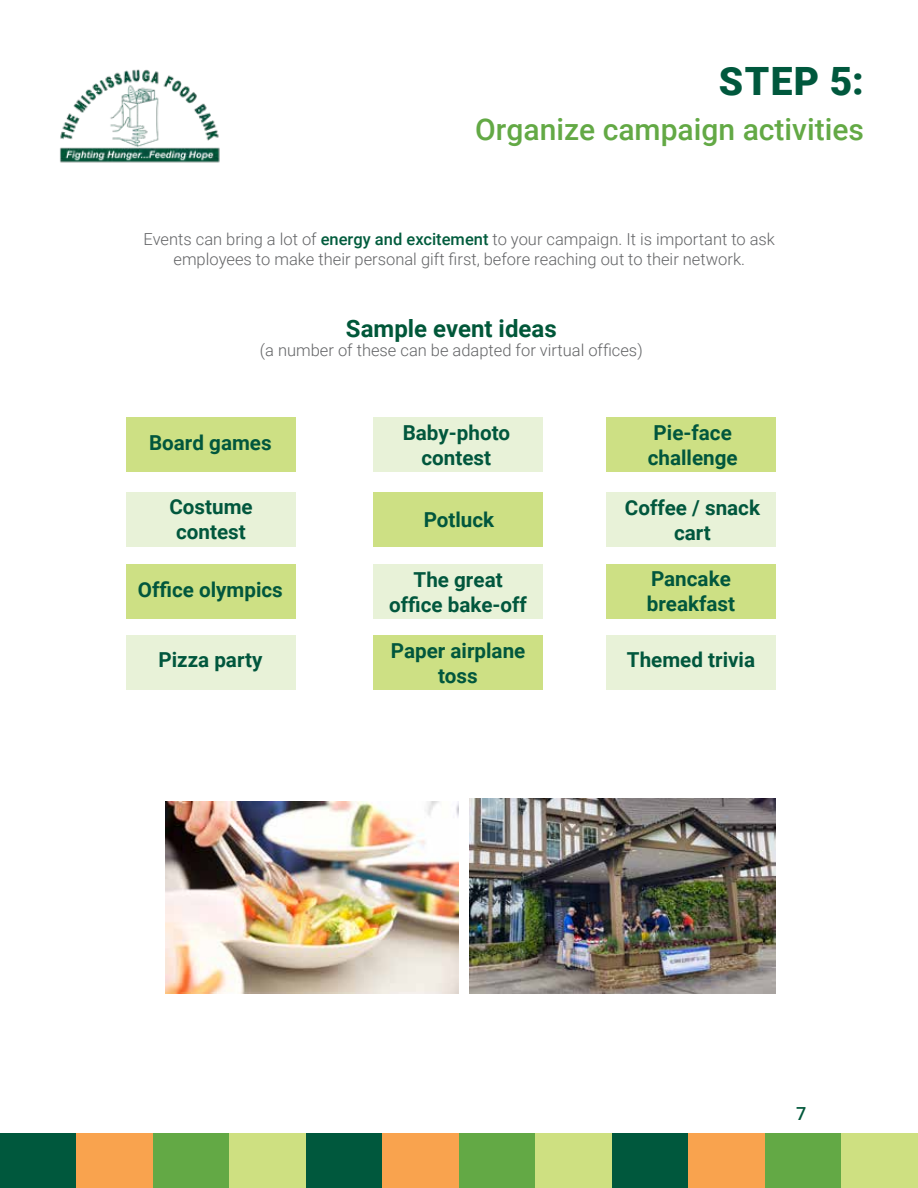
<style>
.page{position:relative;width:918px;height:1188px;background:#fff}
.page>*{position:absolute;margin:0;border:0;box-sizing:border-box;transform-origin:0 0}
.t1{font:900 39px "Roboto";color:#00583d}
.t2{font:500 30px "Roboto";color:#63a945}
.t3{font:700 24px "Roboto";color:#015739}
.t4{font:700 20.7px/24.8px "Roboto";color:#01573d;text-align:center}
.t5{font:500 18px "Roboto";color:#02583b}
.t6{font:300 16.5px/19.8px "Roboto";color:#636466;text-align:center}
.s1{font-weight:500;color:#025c3d}
</style>
<div class="page">
<img style="left:59px;top:69px;width:161px;height:94px">
<div style="left:0;top:1134px;width:76px;height:54px;background:#00583d"></div>
<div style="left:76px;top:1134px;width:77px;height:54px;background:#f9a34e"></div>
<div style="left:153px;top:1134px;width:77px;height:54px;background:#63a945"></div>
<div style="left:230px;top:1134px;width:76px;height:54px;background:#cee081"></div>
<div style="left:306px;top:1134px;width:76px;height:54px;background:#00583d"></div>
<div style="left:382px;top:1134px;width:77px;height:54px;background:#f9a34e"></div>
<div style="left:459px;top:1134px;width:77px;height:54px;background:#63a945"></div>
<div style="left:536px;top:1134px;width:76px;height:54px;background:#cee081"></div>
<div style="left:612px;top:1134px;width:76px;height:54px;background:#00583d"></div>
<div style="left:688px;top:1134px;width:77px;height:54px;background:#f9a34e"></div>
<div style="left:765px;top:1134px;width:77px;height:54px;background:#63a945"></div>
<div style="left:842px;top:1134px;width:76px;height:54px;background:#cee081"></div>
<div style="left:126px;top:635px;width:170px;height:55px;background:#e8f2d8"></div>
<div style="left:126px;top:564px;width:170px;height:55px;background:#cde084"></div>
<div style="left:126px;top:492px;width:170px;height:55px;background:#e8f2d8"></div>
<div style="left:374px;top:635px;width:169px;height:55px;background:#cde084"></div>
<div style="left:606px;top:635px;width:170px;height:55px;background:#e8f2d8"></div>
<div style="left:606px;top:492px;width:170px;height:55px;background:#e8f2d8"></div>
<div style="left:374px;top:417px;width:169px;height:55px;background:#e8f2d8"></div>
<div style="left:373px;top:564px;width:170px;height:55px;background:#e8f2d8"></div>
<div style="left:606px;top:564px;width:170px;height:55px;background:#cde084"></div>
<div style="left:606px;top:417px;width:170px;height:55px;background:#cde084"></div>
<div style="left:374px;top:492px;width:169px;height:55px;background:#cde084"></div>
<div style="left:126px;top:417px;width:170px;height:55px;background:#cde084"></div>
<img style="left:165px;top:802px;width:294px;height:191px">
<img style="left:470px;top:799px;width:306px;height:194px">
<h1 class="t1" style="left:719px;top:54px;width:147px">STEP 5:</h1>
<h2 class="t2" style="left:475px;top:108px;width:390px">Organize campaign activities</h2>
<p class="t6" style="left:144px;top:229px;width:633px">Events can bring a lot of <span class="s1">energy and excitement</span> to your campaign. It is important to ask employees to make their personal gift first, before reaching out to their network.</p>
<h3 class="t3" style="left:346px;top:311px;width:212px">Sample event ideas</h3>
<p class="t6" style="left:260px;top:340px;width:384px">(a number of these can be adapted for virtual offices)</p>
<p class="t4" style="left:149px;top:429px;width:124px">Board games</p>
<p class="t4" style="left:169px;top:494px;width:85px">Costume contest</p>
<p class="t4" style="left:138px;top:577px;width:146px">Office olympics</p>
<p class="t4" style="left:158px;top:646px;width:105px">Pizza party</p>
<p class="t4" style="left:403px;top:420px;width:109px">Baby-photo contest</p>
<p class="t4" style="left:648px;top:420px;width:91px;text-align:left">Pie-face challenge</p>
<p class="t4" style="left:424px;top:507px;width:72px">Potluck</p>
<p class="t4" style="left:389px;top:567px;width:139px">The great office bake-off</p>
<p class="t4" style="left:391px;top:638px;width:136px">Paper airplane toss</p>
<p class="t4" style="left:625px;top:495px;width:137px">Coffee / snack cart</p>
<p class="t4" style="left:647px;top:566px;width:90px;text-align:left">Pancake breakfast</p>
<p class="t4" style="left:627px;top:647px;width:130px">Themed trivia</p>
<p class="t5" style="left:796px;top:1101px;width:12px">7</p>
</div>
